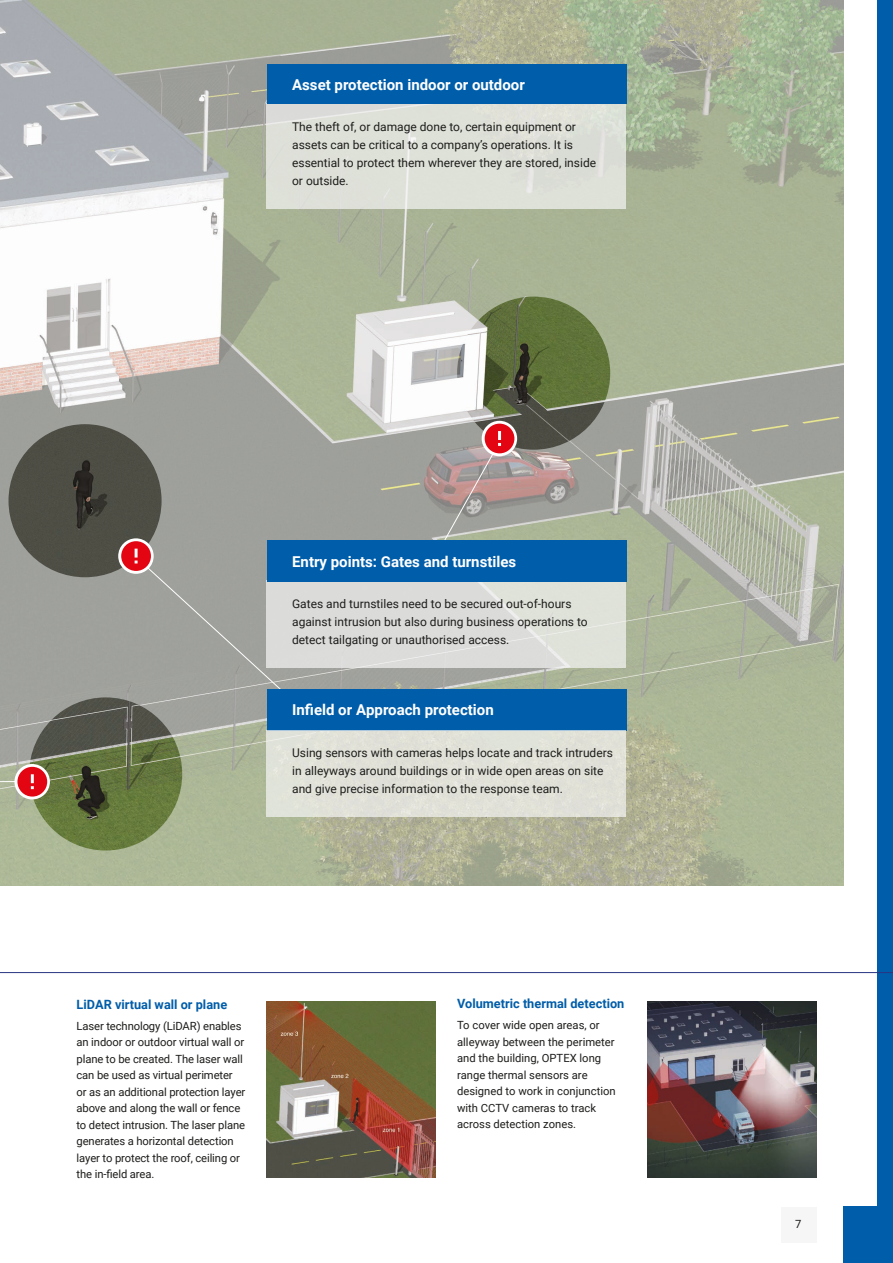
<style>
.page{position:relative;width:893px;height:1263px;background:#fff}
.page>*{position:absolute;margin:0;border:0;box-sizing:border-box;transform-origin:0 0}
.t1{font:700 15px "Roboto";color:#fff}
.t2{font:700 12.75px "Roboto";color:#005da9}
.t3{font:12px/18px "Roboto";color:#1d1d1b}
.t4{font:11.25px/16.5px "Roboto";letter-spacing:-.01em;color:#1d1d1b}
</style>
<div class="page">
<div style="left:781px;top:1207px;width:35px;height:35px;background:#f6f6f6"></div>
<img style="left:0;top:0;width:843px;height:886px">
<div style="left:877px;top:0;width:16px;height:1263px;background:#005da9"></div>
<div style="left:844px;top:1207px;width:34px;height:56px;background:#005da9"></div>
<div style="left:267px;top:103px;width:359px;height:105px;background:#dee1d8"></div>
<div style="left:267px;top:64px;width:359px;height:39px;background:#005da9"></div>
<img style="left:9px;top:424px;width:153px;height:153px;border-radius:77px">
<hr style="left:0;top:972px;width:893px;height:1px;background:#283583">
<div style="left:267px;top:689px;width:359px;height:41px;background:#005da9"></div>
<div style="left:267px;top:730px;width:359px;height:87px;background:#e0e1d8"></div>
<svg style="left:118px;top:538px;width:36px;height:36px"></svg>
<svg style="left:121px;top:541px;width:166px;height:154px"></svg>
<img style="left:457px;top:297px;width:153px;height:153px;border-radius:77px">
<svg style="left:444px;top:412px;width:73px;height:128px"></svg>
<img style="left:29px;top:697px;width:153px;height:153px;border-radius:77px">
<svg style="left:14px;top:764px;width:36px;height:35px"></svg>
<svg style="left:0;top:767px;width:47px;height:29px"></svg>
<img style="left:647px;top:1001px;width:169px;height:177px">
<img style="left:267px;top:1001px;width:169px;height:177px">
<div style="left:267px;top:581px;width:359px;height:87px;background:#dcdcda"></div>
<div style="left:267px;top:540px;width:359px;height:42px;background:#005da9"></div>
<h1 class="t1" style="left:292px;top:74px;width:234px">Asset protection indoor or outdoor</h1>
<p class="t3" style="left:292px;top:117px;width:306px">The theft of, or damage done to, certain equipment or assets can be critical to a company’s operations. It is essential to protect them wherever they are stored, inside or outside.</p>
<h1 class="t1" style="left:292px;top:551px;width:226px">Entry points: Gates and turnstiles</h1>
<p class="t3" style="left:292px;top:594px;width:297px">Gates and turnstiles need to be secured out-of-hours against intrusion but also during business operations to detect tailgating or unauthorised access.</p>
<h1 class="t1" style="left:292px;top:700px;width:203px">Infield or Approach protection</h1>
<p class="t3" style="left:292px;top:743px;width:322px">Using sensors with cameras helps locate and track intruders in alleyways around buildings or in wide open areas on site and give precise information to the response team.</p>
<p class="t2" style="left:77px;top:995px;width:152px">LiDAR virtual wall or plane</p>
<p class="t4" style="left:77px;top:1017px;width:170px">Laser technology (LiDAR) enables an indoor or outdoor virtual wall or plane to be created. The laser wall can be used as virtual perimeter or as an additional protection layer above and along the wall or fence to detect intrusion. The laser plane generates a horizontal detection layer to protect the roof, ceiling or the in-field area.</p>
<p class="t2" style="left:457px;top:995px;width:169px">Volumetric thermal detection</p>
<p class="t4" style="left:457px;top:1016px;width:160px">To cover wide open areas, or alleyway between the perimeter and the building, OPTEX long range thermal sensors are designed to work in conjunction with CCTV cameras to track across detection zones.</p>
<p class="t4" style="left:795px;top:1216px;width:8px">7</p>
</div>
